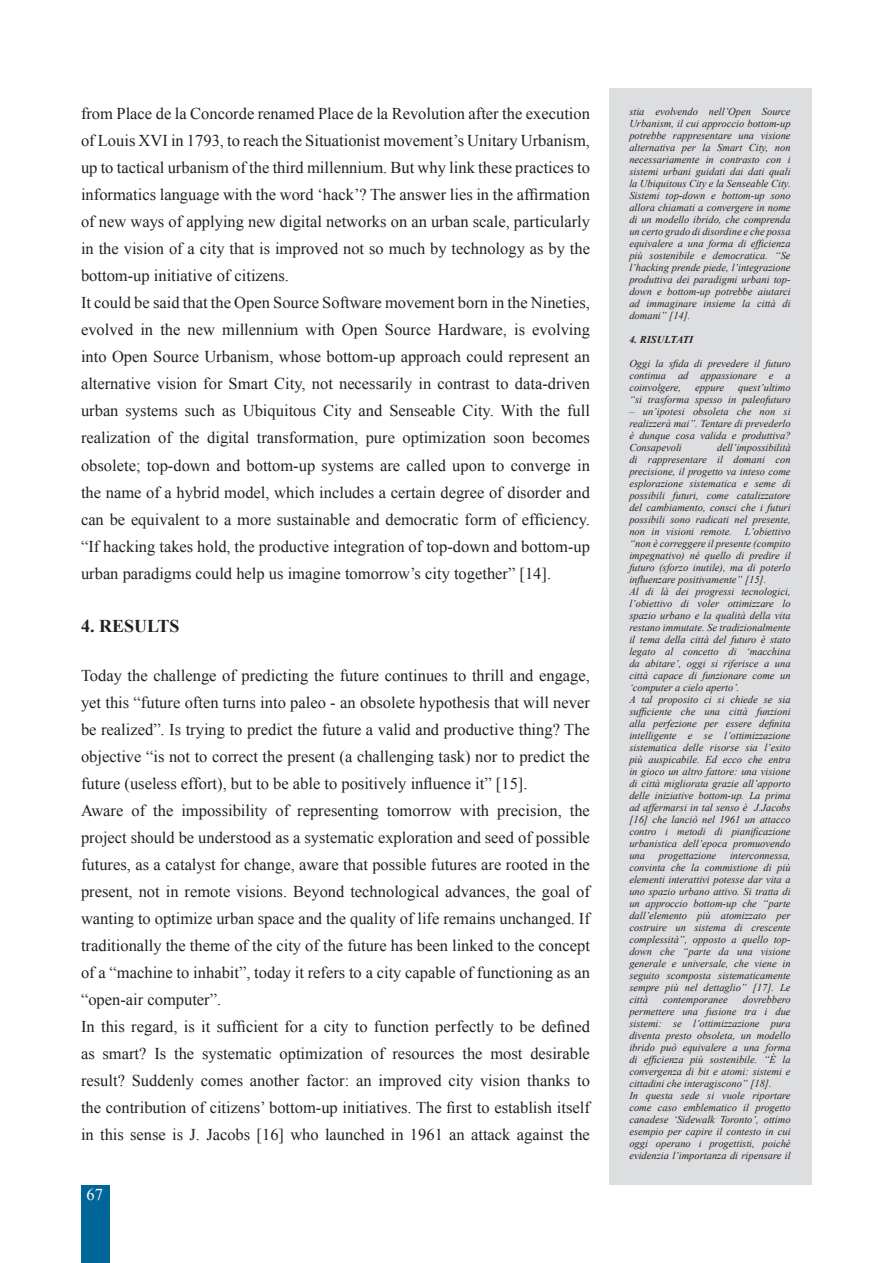
<style>
.page{position:relative;width:893px;height:1263px;background:#fff}
.page>*{position:absolute;margin:0;border:0;box-sizing:border-box;transform-origin:0 0}
.t1{font:700 18px "Times New Roman";color:#231f20}
.t2{font:16.5px/27px "Times New Roman";color:#231f20;text-align:justify}
.t3{font:16.5px "Times New Roman";color:#fff}
.t4{font:italic 10.5px/12px "Times New Roman";color:#231f20;text-align:justify}
.t5{font:italic 700 10.5px "Times New Roman";color:#231f20}
</style>
<div class="page">
<div style="left:609px;top:88px;width:203px;height:1097px;background:#dddee0"></div>
<div style="left:81px;top:1185px;width:28px;height:78px;background:#069"></div>
<p class="t2" style="left:81px;top:100px;width:510px">from Place de la Concorde renamed Place de la Revolution after the execution of Louis XVI in 1793, to reach the Situationist movement’s Unitary Urbanism, up to tactical urbanism of the third millennium. But why link these practices to informatics language with the word ‘hack’? The answer lies in the affirmation of new ways of applying new digital networks on an urban scale, particularly in the vision of a city that is improved not so much by technology as by the bottom-up initiative of citizens.</p>
<p class="t2" style="left:81px;top:289px;width:510px">It could be said that the Open Source Software movement born in the Nineties, evolved in the new millennium with Open Source Hardware, is evolving into Open Source Urbanism, whose bottom-up approach could represent an alternative vision for Smart City, not necessarily in contrast to data-driven urban systems such as Ubiquitous City and Senseable City. With the full realization of the digital transformation, pure optimization soon becomes obsolete; top-down and bottom-up systems are called upon to converge in the name of a hybrid model, which includes a certain degree of disorder and can be equivalent to a more sustainable and democratic form of efficiency. “If hacking takes hold, the productive integration of top-down and bottom-up urban paradigms could help us imagine tomorrow’s city together” [14].</p>
<p class="t1" style="left:81px;top:613px;width:100px">4. RESULTS</p>
<p class="t2" style="left:81px;top:661px;width:510px">Today the challenge of predicting the future continues to thrill and engage, yet this “future often turns into paleo - an obsolete hypothesis that will never be realized”. Is trying to predict the future a valid and productive thing? The objective “is not to correct the present (a challenging task) nor to predict the future (useless effort), but to be able to positively influence it” [15].</p>
<p class="t2" style="left:81px;top:796px;width:510px">Aware of the impossibility of representing tomorrow with precision, the project should be understood as a systematic exploration and seed of possible futures, as a catalyst for change, aware that possible futures are rooted in the present, not in remote visions. Beyond technological advances, the goal of wanting to optimize urban space and the quality of life remains unchanged. If traditionally the theme of the city of the future has been linked to the concept of a “machine to inhabit”, today it refers to a city capable of functioning as an “open-air computer”.</p>
<p class="t2" style="left:81px;top:1012px;width:510px">In this regard, is it sufficient for a city to function perfectly to be defined as smart? Is the systematic optimization of resources the most desirable result? Suddenly comes another factor: an improved city vision thanks to the contribution of citizens’ bottom-up initiatives. The first to establish itself in this sense is J. Jacobs [16] who launched in 1961 an attack against the</p>
<h2 class="t3" style="left:87px;top:1184px;width:18px">67</h2>
<p class="t4" style="left:629px;top:106px;width:163px">stia evolvendo nell’Open Source Urbanism, il cui approccio bottom-up potrebbe rappresentare una visione alternativa per la Smart City, non necessariamente in contrasto con i sistemi urbani guidati dai dati quali la Ubiquitous City e la Senseable City.</p>
<p class="t4" style="left:629px;top:190px;width:163px">Sistemi top-down e bottom-up sono allora chiamati a convergere in nome di un modello ibrido, che comprenda un certo grado di disordine e che possa equivalere a una forma di efficienza più sostenibile e democratica. “Se l’hacking prende piede, l’integrazione produttiva dei paradigmi urbani top&shy;down e bottom-up potrebbe aiutarci ad immaginare insieme la città di domani” [14].</p>
<p class="t5" style="left:629px;top:332px;width:65px">4. RISULTATI</p>
<p class="t4" style="left:629px;top:358px;width:163px">Oggi la sfida di prevedere il futuro continua ad appassionare e a coinvolgere,</p>
<p class="t4" style="left:629px;top:382px;width:163px;text-align:right">quest’ultimo<br>“si trasforma spesso in paleofuturo</p>
<p class="t4" style="left:629px;top:406px;width:163px">– un’ipotesi obsoleta che non si realizzerà mai”. Tentare di prevederlo è dunque cosa valida e produttiva?<br>Consapevoli</p>
<p class="t4" style="left:695px;top:382px;width:30px">eppure</p>
<p class="t4" style="left:629px;top:442px;width:163px;text-indent:88px">dell’impossibilità di rappresentare il domani con precisione, il progetto va inteso come esplorazione sistematica e seme di possibili futuri, come catalizzatore del cambiamento, consci che i futuri possibili sono radicati nel presente, non in visioni remote. L’obiettivo “non è correggere il presente (compito impegnativo) né quello di predire il futuro (sforzo inutile), ma di poterlo influenzare positivamente” [15].</p>
<p class="t4" style="left:629px;top:586px;width:163px">Al di là dei progressi tecnologici, l’obiettivo di voler ottimizzare lo spazio urbano e la qualità della vita restano immutate. Se tradizionalmente il tema della città del futuro è stato legato al concetto di ‘macchina da abitare’, oggi si riferisce a una città capace di funzionare come un ‘computer a cielo aperto’.</p>
<p class="t4" style="left:629px;top:694px;width:163px">A tal proposito ci si chiede se sia sufficiente che una città funzioni alla perfezione per essere definita intelligente e se l’ottimizzazione sistematica delle risorse sia l’esito più auspicabile. Ed ecco che entra in gioco un altro fattore: una visione di città migliorata grazie all’apporto delle iniziative bottom-up. La prima ad affermarsi in tal senso è J.Jacobs [16] che lanciò nel 1961 un attacco contro i metodi di pianificazione urbanistica dell’epoca promuovendo una</p>
<p class="t4" style="left:629px;top:850px;width:163px;text-indent:101px">interconnessa, convinta che la commistione di più elementi interattivi potesse dar vita a uno spazio urbano attivo. Si tratta di un approccio bottom-up che “parte dall’elemento più atomizzato per costruire un sistema di crescente complessità”, opposto a quello top&shy;down che “parte da una visione generale e universale, che viene in seguito scomposta sistematicamente sempre più nel dettaglio” [17]. Le città</p>
<p class="t4" style="left:659px;top:850px;width:59px">progettazione</p>
<p class="t4" style="left:629px;top:994px;width:163px;text-indent:114px">dovrebbero permettere una fusione tra i due sistemi: se l’ottimizzazione pura diventa presto obsoleta, un modello ibrido può equivalere a una forma di efficienza più sostenibile. “È la convergenza di bit e atomi: sistemi e cittadini che interagiscono” [18].</p>
<p class="t4" style="left:629px;top:1090px;width:163px">In questa sede si vuole riportare come caso emblematico il progetto canadese ‘Sidewalk Toronto’, ottimo esempio per capire il contesto in cui oggi operano i progettisti, poiché evidenzia l’importanza di ripensare il</p>
<p class="t4" style="left:663px;top:994px;width:66px">contemporanee</p>
</div>
